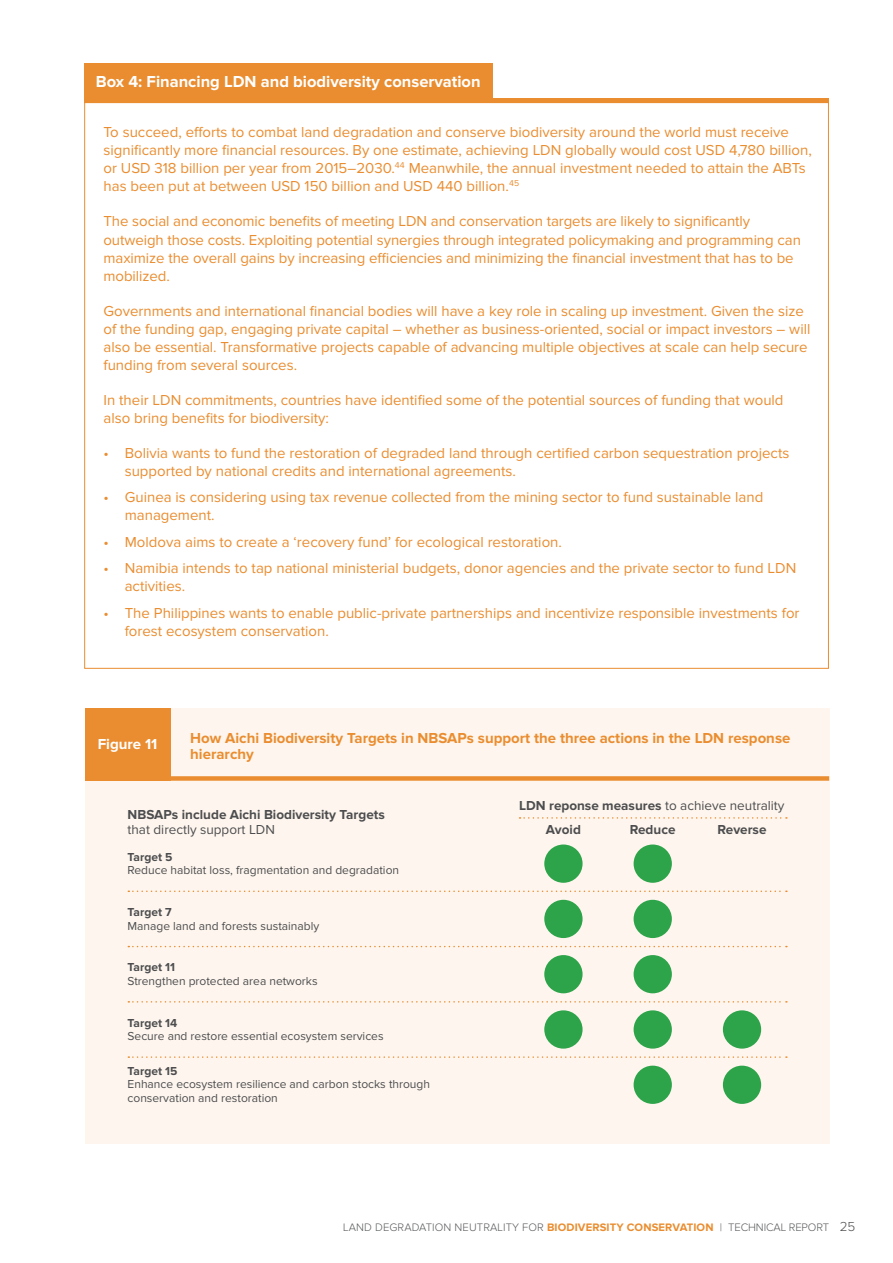
<style>
.page{position:relative;width:893px;height:1263px;background:#fff}
.page>*{position:absolute;margin:0;border:0;box-sizing:border-box;transform-origin:0 0}
.t1{font:700 16.5px "Proxima Nova";color:#fff}
.t2{font:15px/18px "Proxima Nova";color:#ea8d30}
.t3{font:700 15px/16.5px "Proxima Nova";color:#ea8d30}
.t4{font:700 15px "Proxima Nova";color:#fff}
.t5{font:700 13.5px/23.4px "Proxima Nova";color:#4d4d4f}
.t6{font:13.5px "Proxima Nova";color:#4d4d4f}
.t7{font:12px/13.5px "Proxima Nova";color:#4d4d4f}
.t8{font:700 12px "Proxima Nova";color:#4d4d4f}
.t9{font:300 11.25px "Proxima Nova";letter-spacing:.01em;color:#58595b}
.s1{font-weight:400}
.s2{font-weight:700;color:#ea8d30}
.s3{font-size:13.5px;color:#4d4d4f}
</style>
<div class="page">
<div style="left:84px;top:64px;width:409px;height:36px;background:#ea8d30"></div>
<hr style="left:84px;top:98px;width:745px;height:4px;background:#ea8d30">
<div style="left:85px;top:708px;width:744px;height:436px;background:#fef6ee"></div>
<div style="left:85px;top:708px;width:85px;height:73px;background:#ea8d30"></div>
<div style="left:85px;top:776px;width:744px;height:5px;background:#ea8d30"></div>
<svg style="left:519px;top:817px;width:268px;height:2px"></svg>
<div style="left:544px;top:844px;width:39px;height:39px;background:#2da44a;border-radius:50%"></div>
<div style="left:634px;top:844px;width:38px;height:39px;background:#2da44a;border-radius:50%"></div>
<div style="left:544px;top:900px;width:39px;height:38px;background:#2da44a;border-radius:50%"></div>
<div style="left:634px;top:900px;width:38px;height:38px;background:#2da44a;border-radius:50%"></div>
<svg style="left:128px;top:890px;width:659px;height:2px"></svg>
<div style="left:544px;top:955px;width:39px;height:38px;background:#2da44a;border-radius:50%"></div>
<div style="left:634px;top:955px;width:38px;height:38px;background:#2da44a;border-radius:50%"></div>
<div style="left:723px;top:1010px;width:38px;height:39px;background:#2da44a;border-radius:50%"></div>
<div style="left:634px;top:1010px;width:38px;height:39px;background:#2da44a;border-radius:50%"></div>
<svg style="left:128px;top:1001px;width:659px;height:1px"></svg>
<svg style="left:128px;top:946px;width:659px;height:1px"></svg>
<div style="left:723px;top:1066px;width:38px;height:38px;background:#2da44a;border-radius:50%"></div>
<div style="left:634px;top:1066px;width:38px;height:38px;background:#2da44a;border-radius:50%"></div>
<div style="left:544px;top:1010px;width:39px;height:39px;background:#2da44a;border-radius:50%"></div>
<svg style="left:128px;top:1056px;width:659px;height:2px"></svg>
<p class="t1" style="left:96px;top:72px;width:386px">Box 4: Financing LDN and biodiversity conservation</p>
<p class="t2" style="left:103px;top:124px;width:710px">To succeed, efforts to combat land degradation and conserve biodiversity around the world must receive significantly more financial resources. By one estimate, achieving LDN globally would cost USD 4,780 billion, or USD 318 billion per year from 2015–2030.<sup>44</sup> Meanwhile, the annual investment needed to attain the ABTs has been put at between USD 150 billion and USD 440 billion.<sup>45</sup></p>
<p class="t2" style="left:103px;top:213px;width:699px">The social and economic benefits of meeting LDN and conservation targets are likely to significantly outweigh those costs. Exploiting potential synergies through integrated policymaking and programming can maximize the overall gains by increasing efficiencies and minimizing the financial investment that has to be mobilized.</p>
<p class="t2" style="left:103px;top:302px;width:708px">Governments and international financial bodies will have a key role in scaling up investment. Given the size of the funding gap, engaging private capital – whether as business-oriented, social or impact investors – will also be essential. Transformative projects capable of advancing multiple objectives at scale can help secure funding from several sources.</p>
<p class="t2" style="left:103px;top:391px;width:682px">In their LDN commitments, countries have identified some of the potential sources of funding that would also bring benefits for biodiversity:</p>
<p class="t2" style="left:125px;top:444px;width:666px;text-indent:-21px">• Bolivia wants to fund the restoration of degraded land through certified carbon sequestration projects supported by national credits and international agreements.</p>
<p class="t2" style="left:125px;top:488px;width:640px;text-indent:-21px">• Guinea is considering using tax revenue collected from the mining sector to fund sustainable land management.</p>
<p class="t2" style="left:103px;top:533px;width:460px">• Moldova aims to create a ‘recovery fund’ for ecological restoration.</p>
<p class="t2" style="left:125px;top:559px;width:673px;text-indent:-21px">• Namibia intends to tap national ministerial budgets, donor agencies and the private sector to fund LDN activities.</p>
<p class="t2" style="left:125px;top:604px;width:676px;text-indent:-21px">• The Philippines wants to enable public-private partnerships and incentivize responsible investments for forest ecosystem conservation.</p>
<p class="t4" style="left:98px;top:736px;width:61px">Figure 11</p>
<p class="t3" style="left:190px;top:730px;width:602px">How Aichi Biodiversity Targets in NBSAPs support the three actions in the LDN response hierarchy</p>
<p class="t5" style="left:128px;top:803px;width:259px">NBSAPs include Aichi Biodiversity Targets</p>
<p class="t6" style="left:128px;top:822px;width:149px">that directly support LDN</p>
<p class="t8" style="left:128px;top:850px;width:46px">Target 5</p>
<p class="t7" style="left:128px;top:864px;width:273px">Reduce habitat loss, fragmentation and degradation</p>
<p class="t8" style="left:128px;top:905px;width:46px">Target 7</p>
<p class="t7" style="left:128px;top:919px;width:193px">Manage land and forests sustainably</p>
<p class="t8" style="left:128px;top:960px;width:49px">Target 11</p>
<p class="t7" style="left:128px;top:974px;width:192px">Strengthen protected area networks</p>
<p class="t8" style="left:128px;top:1016px;width:51px">Target 14</p>
<p class="t7" style="left:128px;top:1029px;width:258px">Secure and restore essential ecosystem services</p>
<p class="t8" style="left:128px;top:1064px;width:51px">Target 15</p>
<p class="t7" style="left:128px;top:1078px;width:304px">Enhance ecosystem resilience and carbon stocks through conservation and restoration</p>
<p class="t5" style="left:546px;top:795px;width:240px;text-indent:-27px">LDN reponse measures <span class="s1">to achieve neutrality<br></span>Avoid</p>
<p class="t5" style="left:630px;top:818px;width:47px">Reduce</p>
<p class="t5" style="left:718px;top:818px;width:50px">Reverse</p>
<p class="t9" style="left:343px;top:1222px;width:514px">LAND DEGRADATION NEUTRALITY FOR <span class="s2">BIODIVERSITY CONSERVATION</span> | TECHNICAL REPORT <span class="s3">25</span></p>
</div>
